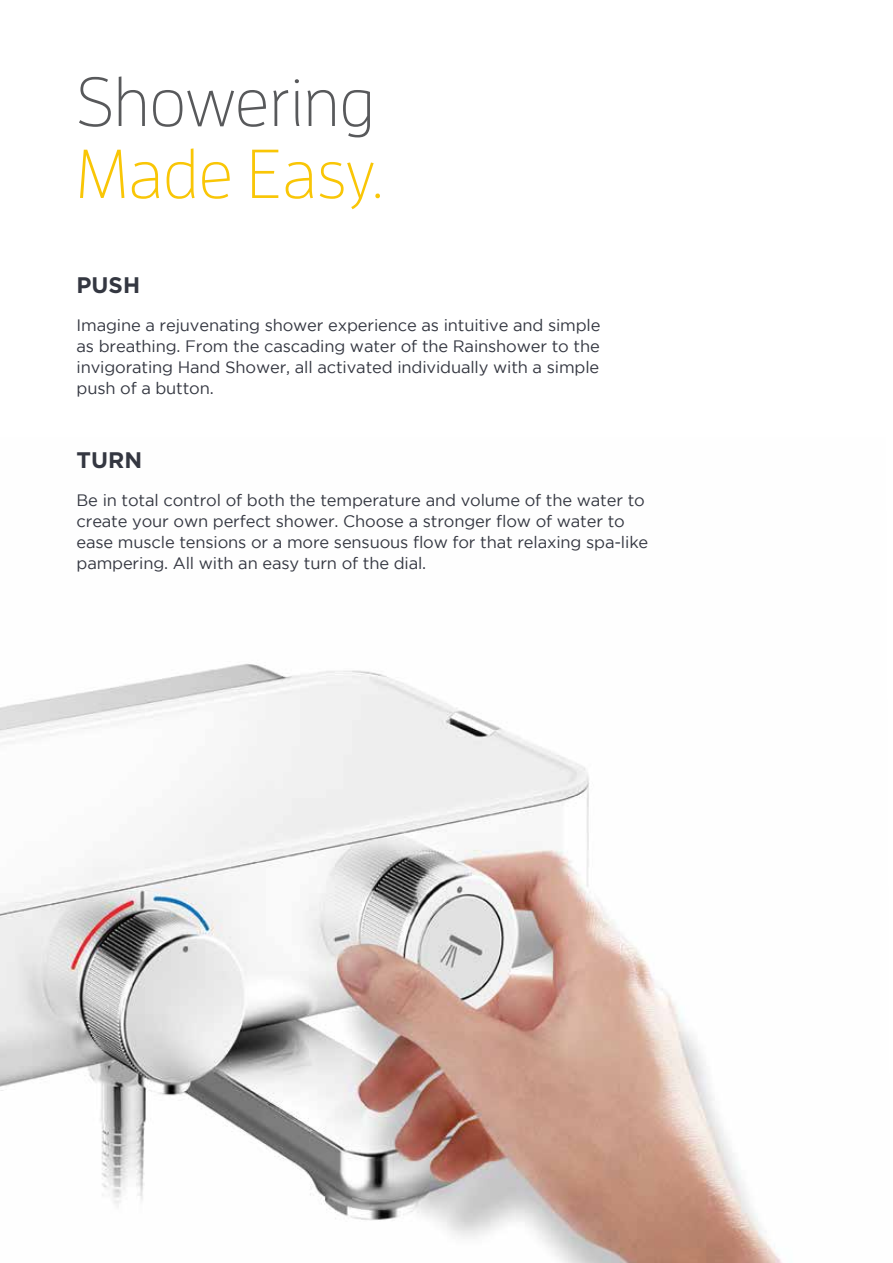
<style>
.page{position:relative;width:893px;height:1263px;background:#fff}
.page>*{position:absolute;margin:0;border:0;box-sizing:border-box;transform-origin:0 0}
.t1{font:300 69px "Enzo Offc";color:#58595b}
.t2{font:300 69px "Enzo Offc";color:#f9c606}
.t3{font:700 22.5px "Gotham";color:#343741}
.t4{font:16.5px/21px "Gotham";letter-spacing:-.01em;color:#343741;text-align:justify}
</style>
<div class="page">
<img style="left:0;top:663px;width:782px;height:600px">
<h1 class="t1" style="left:76px;top:61px;width:300px">Showering</h1>
<h1 class="t2" style="left:76px;top:133px;width:310px">Made Easy.</h1>
<h2 class="t3" style="left:77px;top:272px;width:65px">PUSH</h2>
<p class="t4" style="left:77px;top:315px;width:525px">Imagine a rejuvenating shower experience as intuitive and simple as breathing. From the cascading water of the Rainshower to the invigorating Hand Shower, all activated individually with a simple push of a button.</p>
<h2 class="t3" style="left:77px;top:447px;width:67px">TURN</h2>
<p class="t4" style="left:77px;top:489px;width:573px;text-align:left">Be in total control of both the temperature and volume of the water to create your own perfect shower. Choose a stronger flow of water to ease muscle tensions or a more sensuous flow for that relaxing spa-like pampering. All with an easy turn of the dial.</p>
</div>
